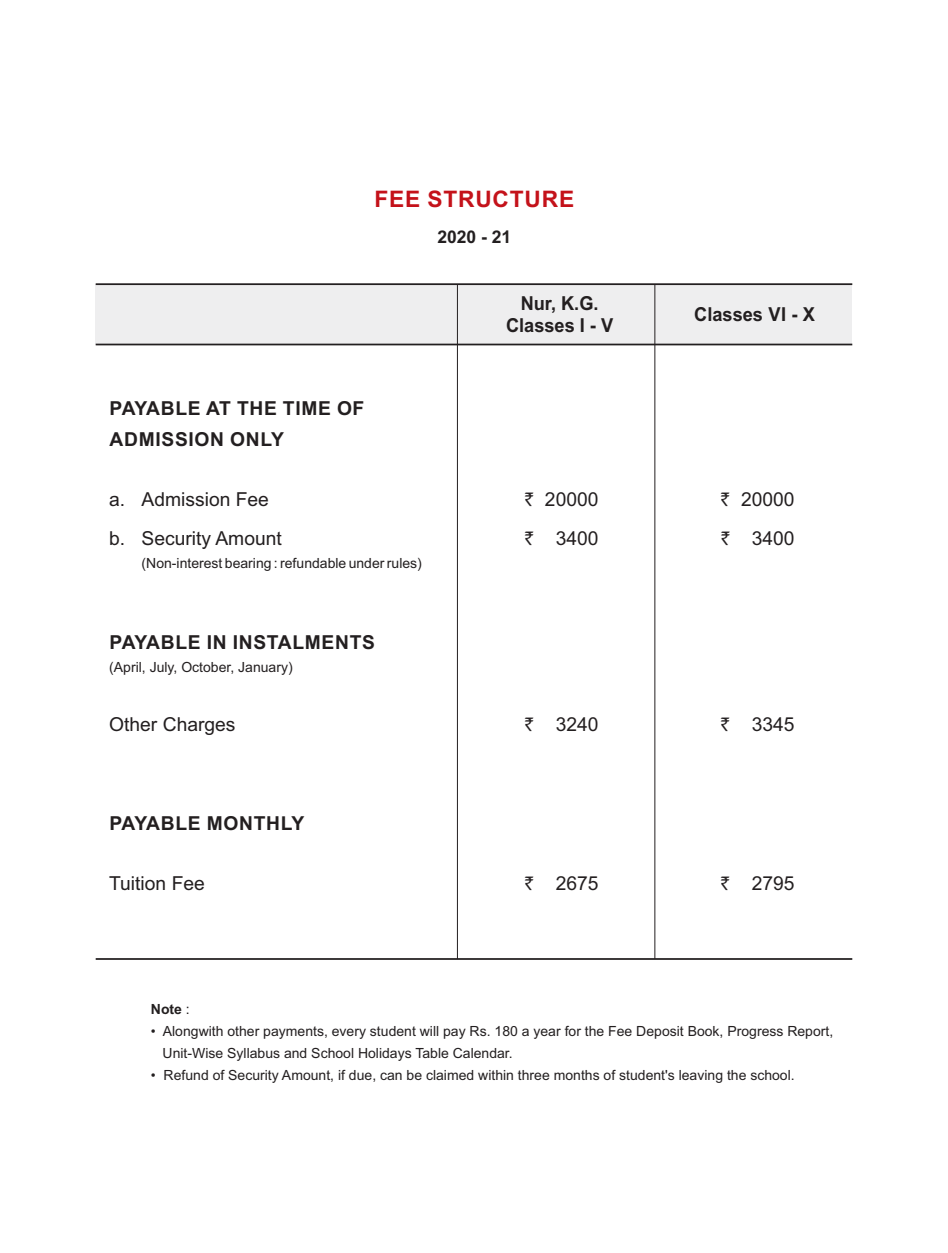
<style>
.page{position:relative;width:948px;height:1253px;background:#fff}
.page>*{position:absolute;margin:0;border:0;box-sizing:border-box;transform-origin:0 0}
.t1{font:700 22.75px "Arial";letter-spacing:.035em;color:#c4121a}
.t2{font:19.25px "Arial";color:#231f20}
.t3{font:700 19.25px "Arial";letter-spacing:.035em;color:#231f20}
.t4{font:700 19.25px/21.5px "Arial";color:#231f20;text-align:center;scale:.94 1}
.t5{font:700 17.5px "Arial";color:#231f20}
.t6{font:14px/21.9px "Arial";color:#231f20}
.t7{font:700 14px "Arial";color:#231f20}
.s1{font-family:"Rupee"}
.s2{font-weight:400}
</style>
<div class="page">
<div style="left:96px;top:284px;width:756px;height:60px;background:#eeeeef"></div>
<hr style="left:96px;top:344px;width:756px;height:1px;background:#231f20">
<hr style="left:96px;top:283px;width:756px;height:2px;background:#231f20">
<hr style="left:96px;top:958px;width:756px;height:2px;background:#231f20">
<hr style="left:654px;top:284px;width:1px;height:675px;background:#231f20">
<hr style="left:457px;top:284px;width:1px;height:675px;background:#231f20">
<h1 class="t1" style="left:374px;top:190px;width:201px">FEE STRUCTURE</h1>
<p class="t5" style="left:437px;top:230px;width:75px">2020 - 21</p>
<h2 class="t4" style="left:506px;top:295px;width:115px">Nur, K.G.<br>Classes I - V</h2>
<h2 class="t3" style="left:109px;top:401px;width:256px">PAYABLE AT THE TIME OF</h2>
<h2 class="t3" style="left:109px;top:432px;width:176px">ADMISSION ONLY</h2>
<h2 class="t4" style="left:694px;top:305px;width:130px">Classes VI - X</h2>
<h2 class="t2" style="left:109px;top:492px;width:161px">a. Admission Fee</h2>
<h2 class="t2" style="left:524px;top:492px;width:75px"><span class="s1">`</span> 20000</h2>
<h2 class="t2" style="left:720px;top:492px;width:75px"><span class="s1">`</span> 20000</h2>
<h2 class="t2" style="left:109px;top:530px;width:174px">b. Security Amount</h2>
<h2 class="t2" style="left:524px;top:530px;width:75px"><span class="s1">`</span> 3400</h2>
<h2 class="t2" style="left:720px;top:530px;width:75px"><span class="s1">`</span> 3400</h2>
<p class="t6" style="left:141px;top:553px;width:282px">(Non-interest bearing : refundable under rules)</p>
<h2 class="t3" style="left:109px;top:634px;width:267px">PAYABLE IN INSTALMENTS</h2>
<p class="t6" style="left:109px;top:657px;width:185px">(April, July, October, January)</p>
<h2 class="t2" style="left:109px;top:717px;width:128px">Other Charges</h2>
<h2 class="t2" style="left:524px;top:717px;width:75px"><span class="s1">`</span> 3240</h2>
<h2 class="t2" style="left:720px;top:717px;width:75px"><span class="s1">`</span> 3345</h2>
<h2 class="t3" style="left:109px;top:815px;width:196px">PAYABLE MONTHLY</h2>
<h2 class="t2" style="left:109px;top:876px;width:97px">Tuition Fee</h2>
<h2 class="t2" style="left:524px;top:876px;width:75px"><span class="s1">`</span> 2675</h2>
<h2 class="t2" style="left:720px;top:876px;width:75px"><span class="s1">`</span> 2795</h2>
<p class="t7" style="left:151px;top:1004px;width:40px">Note <span class="s2">:</span></p>
<p class="t6" style="left:162px;top:1021px;width:672px;text-indent:-12px">• Alongwith other payments, every student will pay Rs. 180 a year for the Fee Deposit Book, Progress Report,<br>Unit-Wise Syllabus and School Holidays Table Calendar.</p>
<p class="t6" style="left:151px;top:1065px;width:645px">• Refund of Security Amount, if due, can be claimed within three months of student's leaving the school.</p>
</div>
